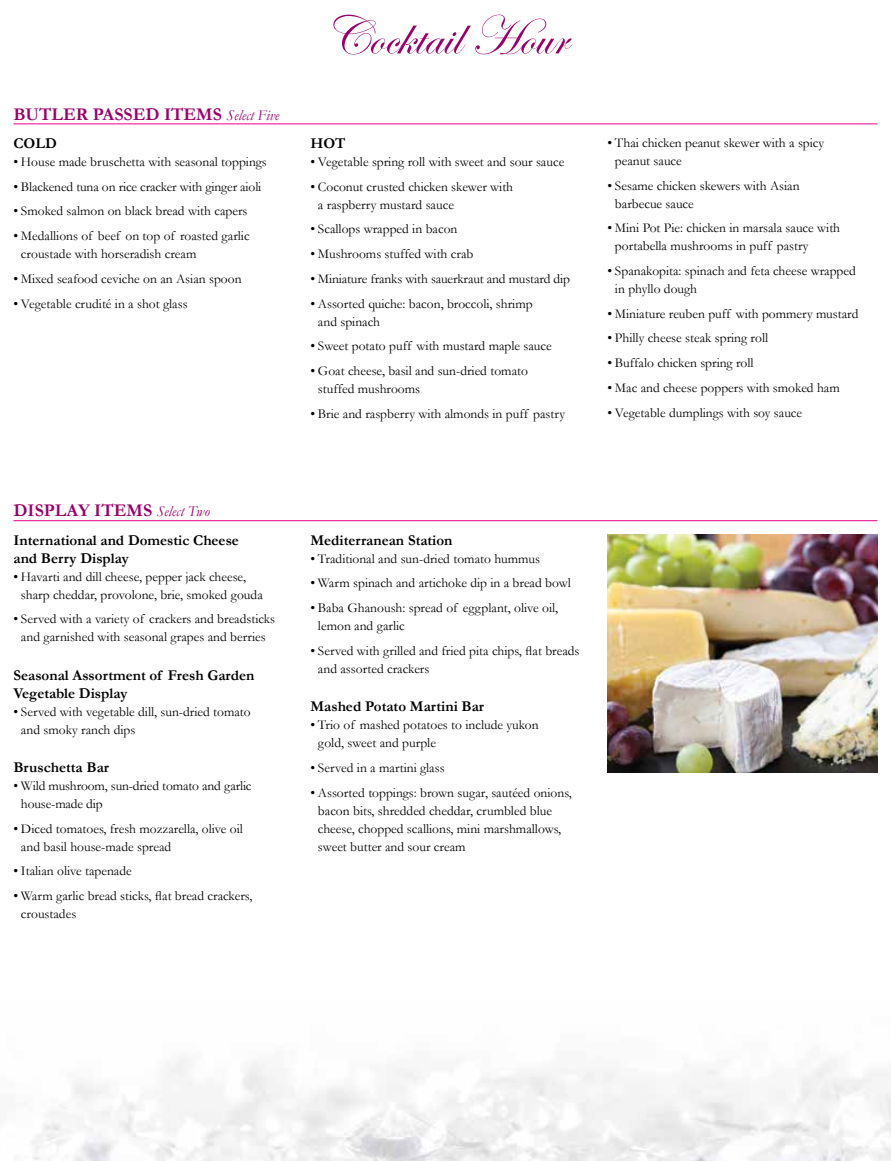
<style>
.page{position:relative;width:891px;height:1161px;background:#fff}
.page>*{position:absolute;margin:0;border:0;box-sizing:border-box;transform-origin:0 0}
.t1{font:55.5px "Edwardian Script ITC";color:#9b006a}
.t2{font:700 18px "Garamond";color:#9b006a}
.t3{font:700 15px/18px "Garamond";color:#000}
.t4{font:13.5px/18px "Garamond";color:#000}
.s1{font-weight:400;font-style:italic;font-size:15px}
</style>
<div class="page">
<hr style="left:14px;top:124px;width:864px;height:1px;background:#ec008c">
<hr style="left:14px;top:520px;width:864px;height:1px;background:#ec008c">
<img style="left:608px;top:535px;width:270px;height:237px">
<h2 class="t2" style="left:14px;top:102px;width:267px">BUTLER PASSED ITEMS <span class="s1">Select Five</span></h2>
<p class="t3" style="left:13px;top:134px;width:45px">COLD</p>
<p class="t4" style="left:14px;top:152px;width:255px">• House made bruschetta with seasonal toppings</p>
<p class="t4" style="left:14px;top:177px;width:249px">• Blackened tuna on rice cracker with ginger aioli</p>
<p class="t4" style="left:14px;top:202px;width:235px">• Smoked salmon on black bread with capers</p>
<p class="t4" style="left:21px;top:226px;width:230px;text-indent:-7px">• Medallions of beef on top of roasted garlic croustade with horseradish cream</p>
<p class="t4" style="left:14px;top:269px;width:230px">• Mixed seafood ceviche on an Asian spoon</p>
<p class="t4" style="left:14px;top:294px;width:176px">• Vegetable crudité in a shot glass</p>
<h1 class="t1" style="left:324px;top:6px;width:245px">Cocktail Hour</h1>
<p class="t3" style="left:310px;top:134px;width:36px">HOT</p>
<p class="t4" style="left:310px;top:152px;width:255px">• Vegetable spring roll with sweet and sour sauce</p>
<p class="t4" style="left:318px;top:177px;width:197px;text-indent:-7px">• Coconut crusted chicken skewer with a raspberry mustard sauce</p>
<p class="t4" style="left:310px;top:220px;width:148px">• Scallops wrapped in bacon</p>
<p class="t4" style="left:310px;top:244px;width:164px">• Mushrooms stuffed with crab</p>
<p class="t4" style="left:310px;top:269px;width:261px">• Miniature franks with sauerkraut and mustard dip</p>
<p class="t4" style="left:318px;top:294px;width:216px;text-indent:-7px">• Assorted quiche: bacon, broccoli, shrimp and spinach</p>
<p class="t4" style="left:310px;top:337px;width:243px">• Sweet potato puff with mustard maple sauce</p>
<p class="t4" style="left:318px;top:361px;width:211px;text-indent:-7px">• Goat cheese, basil and sun-dried tomato stuffed mushrooms</p>
<p class="t4" style="left:310px;top:404px;width:256px">• Brie and raspberry with almonds in puff pastry</p>
<p class="t4" style="left:615px;top:133px;width:211px;text-indent:-7px">• Thai chicken peanut skewer with a spicy peanut sauce</p>
<p class="t4" style="left:615px;top:176px;width:186px;text-indent:-7px">• Sesame chicken skewers with Asian barbecue sauce</p>
<p class="t4" style="left:615px;top:219px;width:227px;text-indent:-7px">• Mini Pot Pie: chicken in marsala sauce with portabella mushrooms in puff pastry</p>
<p class="t4" style="left:615px;top:261px;width:242px;text-indent:-7px">• Spanakopita: spinach and feta cheese wrapped in phyllo dough</p>
<p class="t4" style="left:608px;top:304px;width:253px">• Miniature reuben puff with pommery mustard</p>
<p class="t4" style="left:608px;top:329px;width:162px">• Philly cheese steak spring roll</p>
<p class="t4" style="left:608px;top:354px;width:148px">• Buffalo chicken spring roll</p>
<p class="t4" style="left:608px;top:378px;width:234px">• Mac and cheese poppers with smoked ham</p>
<p class="t4" style="left:608px;top:403px;width:196px">• Vegetable dumplings with soy sauce</p>
<h2 class="t2" style="left:14px;top:498px;width:198px">DISPLAY ITEMS <span class="s1">Select Two</span></h2>
<p class="t3" style="left:14px;top:531px;width:227px">International and Domestic Cheese and Berry Display</p>
<p class="t4" style="left:21px;top:567px;width:243px;text-indent:-7px">• Havarti and dill cheese, pepper jack cheese, sharp cheddar, provolone, brie, smoked gouda</p>
<p class="t4" style="left:14px;top:610px;width:263px;text-align:center">• Served with a variety of crackers and breadsticks and garnished with seasonal grapes and berries</p>
<p class="t3" style="left:14px;top:666px;width:242px">Seasonal Assortment of Fresh Garden<br>Vegetable Display</p>
<p class="t4" style="left:21px;top:702px;width:231px;text-indent:-7px">• Served with vegetable dill, sun-dried tomato and smoky ranch dips</p>
<p class="t3" style="left:14px;top:758px;width:97px">Bruschetta Bar</p>
<p class="t4" style="left:21px;top:776px;width:232px;text-indent:-7px">• Wild mushroom, sun-dried tomato and garlic house-made dip</p>
<p class="t4" style="left:21px;top:819px;width:224px;text-indent:-7px">• Diced tomatoes, fresh mozzarella, olive oil and basil house-made spread</p>
<p class="t4" style="left:14px;top:862px;width:120px">• Italian olive tapenade</p>
<p class="t4" style="left:21px;top:886px;width:233px;text-indent:-7px">• Warm garlic bread sticks, flat bread crackers, croustades</p>
<p class="t3" style="left:310px;top:531px;width:144px">Mediterranean Station</p>
<p class="t4" style="left:310px;top:549px;width:231px">• Traditional and sun-dried tomato hummus</p>
<p class="t4" style="left:310px;top:574px;width:262px">• Warm spinach and artichoke dip in a bread bowl</p>
<p class="t4" style="left:318px;top:598px;width:242px;text-indent:-7px">• Baba Ghanoush: spread of eggplant, olive oil, lemon and garlic</p>
<p class="t4" style="left:318px;top:641px;width:263px;text-indent:-7px">• Served with grilled and fried pita chips, flat breads and assorted crackers</p>
<p class="t3" style="left:310px;top:697px;width:175px">Mashed Potato Martini Bar</p>
<p class="t4" style="left:318px;top:715px;width:222px;text-indent:-7px">• Trio of mashed potatoes to include yukon gold, sweet and purple</p>
<p class="t4" style="left:310px;top:758px;width:136px">• Served in a martini glass</p>
<p class="t4" style="left:318px;top:783px;width:255px;text-indent:-7px">• Assorted toppings: brown sugar, sautéed onions, bacon bits, shredded cheddar, crumbled blue cheese, chopped scallions, mini marshmallows, sweet butter and sour cream</p>
</div>
